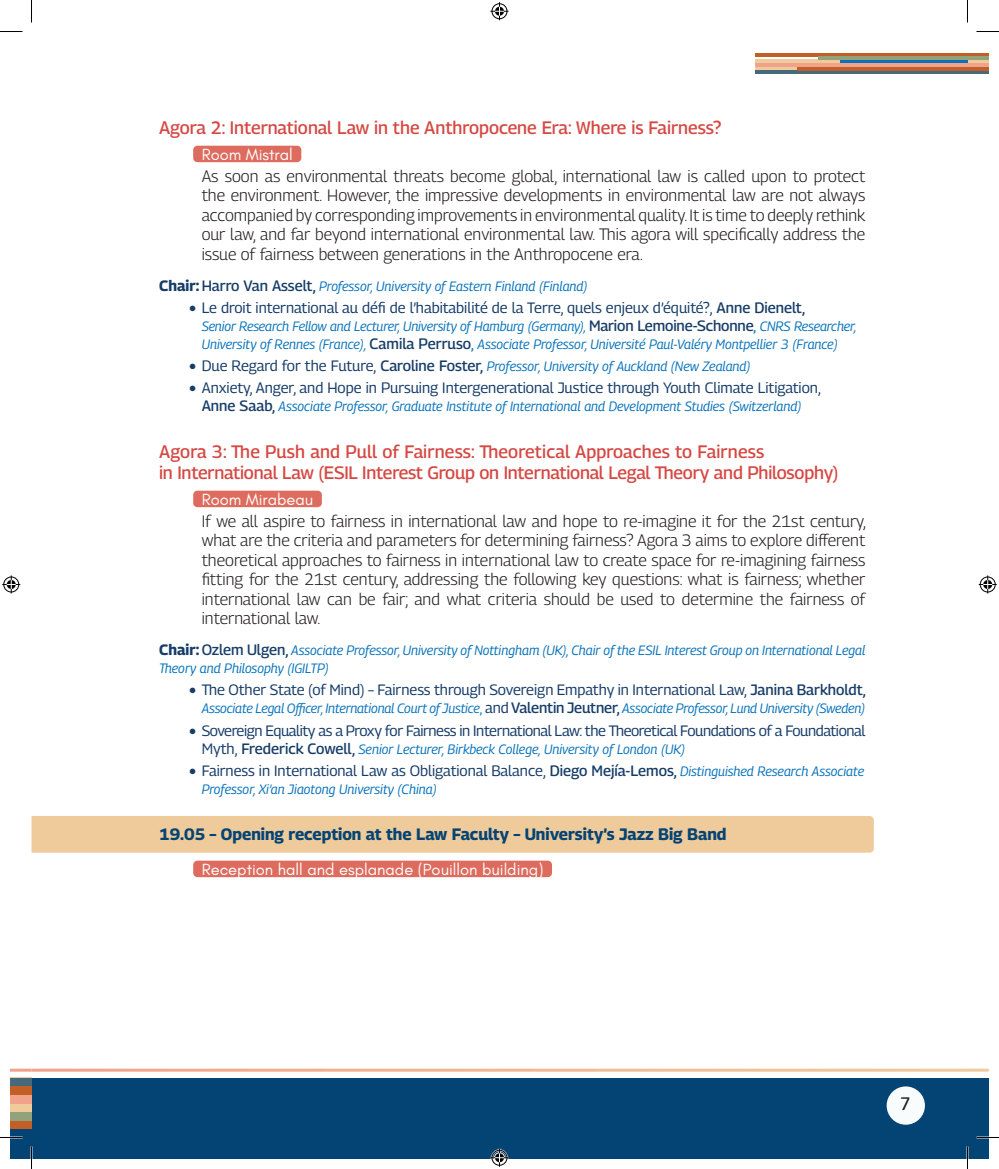
<style>
.page{position:relative;width:999px;height:1169px;background:#fff}
.page>*{position:absolute;margin:0;border:0;box-sizing:border-box;transform-origin:0 0}
.AGORA{font:500 18px/21px "Georama";letter-spacing:-.005em;color:#d64843}
.t1{font:500 18px "Avenir Next";color:#231f20}
.description{font:300 16.5px/19.5px "Georama";color:#231f20;text-align:justify}
.ROOM{font:16.5px "Glacial Indifference";color:#fff}
.Titre_2R{font:700 16.5px "Georama";color:#044474}
.t2{font:15px "Georama";letter-spacing:-.005em;color:#163c68}
.t3{font:15px "Georama";letter-spacing:-.025em;color:#163c68}
.Chair1{font:italic 13.5px/18px "Georama";letter-spacing:-.005em;color:#0873bb}
.s1{font-weight:700;font-style:normal;font-size:15px;color:#163c68}
.s2{font-weight:500;font-style:normal;font-size:15px;color:#163c68}
.s3{font-weight:500}
.s4{font-weight:500;font-style:normal}
.s5{font-style:normal;font-size:15px;color:#163c68}
.s6{font-style:normal}
.s7{font-style:italic;font-size:13.5px;color:#0873bb}
</style>
<div class="page">
<div style="left:10px;top:1077px;width:22px;height:81px;background:#044474"></div>
<div style="left:32px;top:1077px;width:956px;height:81px;background:#044474"></div>
<div style="left:886px;top:1086px;width:38px;height:38px;background:#f9fcfc;border-radius:50%"></div>
<div style="left:10px;top:1120px;width:21px;height:9px;background:#c35f26"></div>
<div style="left:10px;top:1077px;width:21px;height:35px;background:#efcb9b"></div>
<div style="left:10px;top:1111px;width:21px;height:9px;background:#92a37b"></div>
<div style="left:10px;top:1077px;width:21px;height:9px;background:#46697b"></div>
<div style="left:10px;top:1086px;width:21px;height:8px;background:#c35f26"></div>
<div style="left:10px;top:1094px;width:21px;height:9px;background:#f2a18a"></div>
<hr style="left:754px;top:53px;width:234px;height:3px;background:#c35f26">
<div style="left:754px;top:60px;width:234px;height:14px;background:#efcb9b"></div>
<hr style="left:818px;top:56px;width:170px;height:4px;background:#92a37b">
<svg style="left:754px;top:70px;width:234px;height:4px"></svg>
<hr style="left:840px;top:60px;width:128px;height:3px;background:#0873bb">
<hr style="left:797px;top:67px;width:191px;height:3px;background:#c35f26">
<hr style="left:754px;top:63px;width:234px;height:4px;background:#f2a18a">
<div style="left:193px;top:146px;width:108px;height:16px;background:#dd6c5f;border-radius:4px"></div>
<div style="left:193px;top:490px;width:129px;height:17px;background:#dd6c5f;border-radius:4px"></div>
<div style="left:32px;top:816px;width:841px;height:36px;background:#efcb9b"></div>
<div style="left:193px;top:860px;width:359px;height:17px;background:#dd6c5f;border-radius:4px"></div>
<hr style="left:0;top:1136px;width:22px;height:2px;background:#fff">
<hr style="left:976px;top:1136px;width:22px;height:2px;background:#fff">
<hr style="left:966px;top:1146px;width:2px;height:23px;background:#fff">
<svg style="left:0;top:31px;width:22px;height:1px"></svg>
<svg style="left:976px;top:31px;width:22px;height:1px"></svg>
<svg style="left:0;top:1137px;width:22px;height:1px"></svg>
<svg style="left:976px;top:1137px;width:22px;height:1px"></svg>
<svg style="left:31px;top:0;width:1px;height:23px"></svg>
<svg style="left:31px;top:1146px;width:1px;height:23px"></svg>
<svg style="left:967px;top:0;width:1px;height:23px"></svg>
<svg style="left:967px;top:1146px;width:1px;height:23px"></svg>
<svg style="left:490px;top:2px;width:18px;height:18px"></svg>
<svg style="left:490px;top:1148px;width:18px;height:18px"></svg>
<svg style="left:2px;top:575px;width:18px;height:18px"></svg>
<svg style="left:978px;top:575px;width:18px;height:18px"></svg>
<p class="AGORA" style="left:159px;top:117px;width:563px">Agora 2: International Law in the Anthropocene Era: Where is Fairness?</p>
<p class="ROOM" style="left:202px;top:145px;width:93px">Room Mistral</p>
<p class="description" style="left:202px;top:166px;width:665px">As soon as environmental threats become global, international law is called upon to protect the environment. However, the impressive developments in environmental law are not always accompanied by corresponding improvements in environmental quality. It is time to deeply rethink our law, and far beyond international environmental law. This agora will specifically address the issue of fairness between generations in the Anthropocene era.</p>
<p class="Chair1" style="left:159px;top:277px;width:430px"><span class="s1">Chair:</span> <span class="s2">Harro Van Asselt,</span> Professor, University of Eastern Finland (Finland)</p>
<p class="t2" style="left:189px;top:297px;width:617px">● Le droit international au défi de l’habitabilité de la Terre, quels enjeux d’équité?, <span class="s3">Anne Dienelt,</span></p>
<p class="Chair1" style="left:202px;top:317px;width:656px">Senior Research Fellow and Lecturer, University of Hamburg (Germany), <span class="s2">Marion Lemoine-Schonne</span><span class="s4">,</span> CNRS Researcher,<br>University of Rennes (France), <span class="s2">Camila Perruso</span><span class="s4">,</span> Associate Professor, Université Paul-Valéry Montpellier 3 (France)</p>
<p class="Chair1" style="left:189px;top:357px;width:563px"><span class="s5">● Due Regard for the Future,</span> <span class="s2">Caroline Foster,</span> Professor, University of Auckland (New Zealand)</p>
<p class="t2" style="left:189px;top:377px;width:633px">● Anxiety, Anger, and Hope in Pursuing Intergenerational Justice through Youth Climate Litigation,</p>
<p class="Chair1" style="left:202px;top:397px;width:601px"><span class="s2">Anne Saab,</span> Associate Professor, Graduate Institute of International and Development Studies (Switzerland)</p>
<p class="AGORA" style="left:159px;top:441px;width:680px">Agora 3: The Push and Pull of Fairness: Theoretical Approaches to Fairness<br>in International Law (ESIL Interest Group on International Legal Theory and Philosophy)</p>
<p class="ROOM" style="left:202px;top:490px;width:113px">Room Mirabeau</p>
<p class="description" style="left:202px;top:511px;width:665px">If we all aspire to fairness in international law and hope to re-imagine it for the 21st century, what are the criteria and parameters for determining fairness? Agora 3 aims to explore different theoretical approaches to fairness in international law to create space for re-imagining fairness fitting for the 21st century, addressing the following key questions: what is fairness; whether international law can be fair; and what criteria should be used to determine the fairness of international law.</p>
<p class="Chair1" style="left:159px;top:641px;width:707px"><span class="s1">Chair:</span> <span class="s2">Ozlem Ulgen,</span> Associate Professor, University of Nottingham (UK), Chair of the ESIL Interest Group on International Legal<br>Theory and Philosophy (IGILTP)</p>
<p class="t2" style="left:189px;top:679px;width:678px">● The Other State (of Mind) – Fairness through Sovereign Empathy in International Law, <span class="s3">Janina Barkholdt,</span></p>
<p class="Chair1" style="left:202px;top:699px;width:665px">Associate Legal Officer, International Court of Justice<span class="s6">,</span> <span class="s5">and</span> <span class="s2">Valentin Jeutner,</span> Associate Professor, Lund University (Sweden)</p>
<p class="t3" style="left:189px;top:719px;width:678px">● Sovereign Equality as a Proxy for Fairness in International Law: the Theoretical Foundations of a Foundational</p>
<p class="Chair1" style="left:202px;top:739px;width:485px"><span class="s5">Myth,</span> <span class="s2">Frederick Cowell,</span> Senior Lecturer, Birkbeck College, University of London (UK)</p>
<p class="t2" style="left:189px;top:759px;width:676px">● Fairness in International Law as Obligational Balance, <span class="s3">Diego Mejía-Lemos,</span> <span class="s7">Distinguished Research Associate</span></p>
<p class="Chair1" style="left:202px;top:780px;width:237px">Professor, Xi’an Jiaotong University (China)</p>
<p class="Titre_2R" style="left:159px;top:822px;width:569px">19.05 – Opening reception at the Law Faculty – University’s Jazz Big Band</p>
<p class="ROOM" style="left:202px;top:859px;width:343px">Reception hall and esplanade (Pouillon building)</p>
<p class="t1" style="left:900px;top:1088px;width:12px">7</p>
</div>
